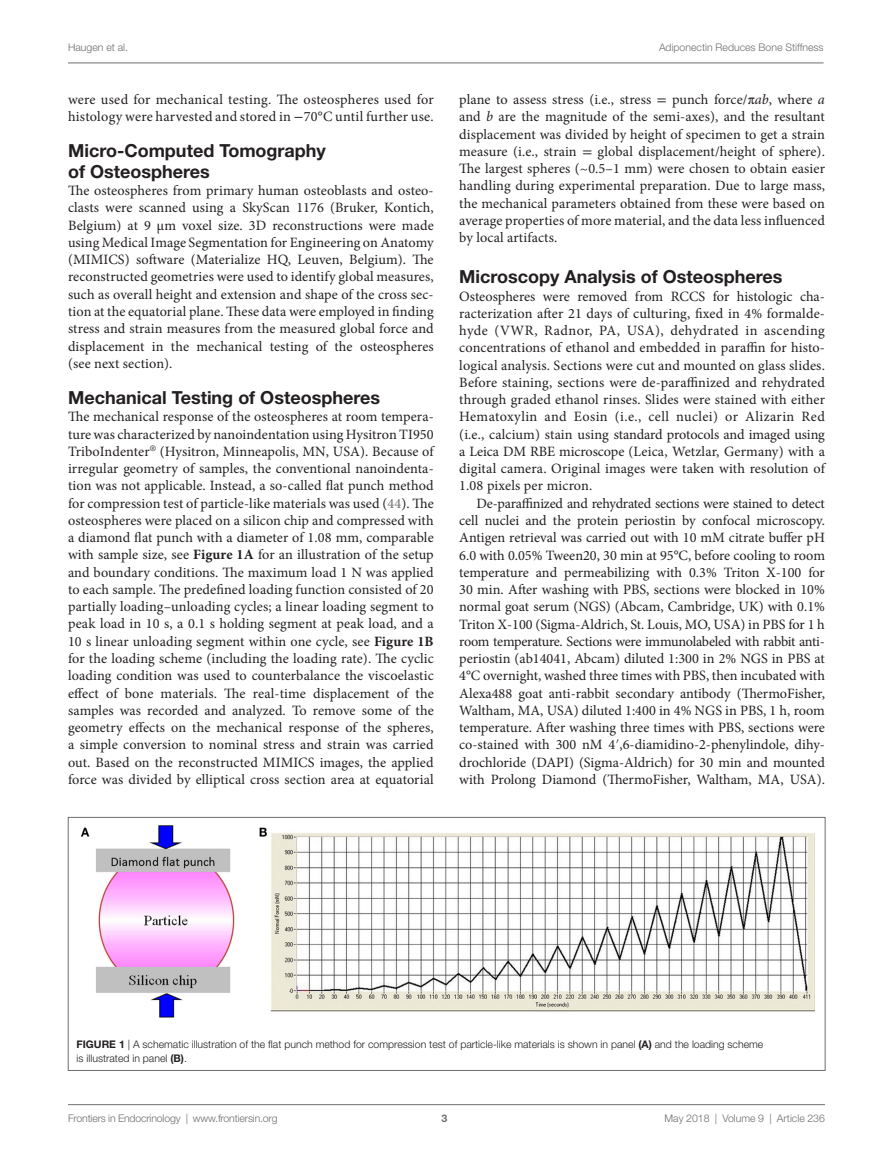
<style>
.page{position:relative;width:893px;height:1170px;background:#fff}
.page>*{position:absolute;margin:0;border:0;box-sizing:border-box;transform-origin:0 0}
.t1{font:700 18px/21px "Helvetica Neue LT Std";color:#231f20}
.t2{font:14.25px/17.2px "Minion Pro";letter-spacing:.005em;color:#231f20;text-align:justify}
.t3{font:300 10.5px/14.2px "Helvetica Neue LT Std";color:#231f20}
.t4{font:300 10.5px "Helvetica Neue LT Std";color:#6c6d70}
.t5{font:700 10.5px "Helvetica Neue LT Std";color:#6c6d70}
.s1{font-family:"STIX General"}
.s2{color:#6c6d70}
.s3{font-weight:700}
.s4{font-style:italic}
</style>
<div class="page">
<img style="left:80px;top:825px;width:734px;height:192px">
<div style="left:68px;top:817px;width:757px;height:253px;border:1px solid #6c6d70"></div>
<hr style="left:68px;top:1104px;width:757px;height:1px;background:#6c6d70">
<hr style="left:68px;top:63px;width:756px;height:1px;background:#6c6d70">
<p class="t4" style="left:68px;top:41px;width:62px">Haugen et al.</p>
<p class="t4" style="left:659px;top:41px;width:166px">Adiponectin Reduces Bone Stiffness</p>
<p class="t2" style="left:68px;top:90px;width:367px">were used for mechanical testing. The osteospheres used for histology were harvested and stored in <span class="s1">−</span>70°C until further use.</p>
<p class="t1" style="left:68px;top:139px;width:259px">Micro-Computed Tomography of Osteospheres</p>
<p class="t2" style="left:68px;top:182px;width:367px">The osteospheres from primary human osteoblasts and osteo&shy;clasts were scanned using a SkyScan 1176 (Bruker, Kontich, Belgium) at 9 µm voxel size. 3D reconstructions were made using Medical Image Segmentation for Engineering on Anatomy (MIMICS) software (Materialize HQ, Leuven, Belgium). The reconstructed geometries were used to identify global measures, such as overall height and extension and shape of the cross sec&shy;tion at the equatorial plane. These data were employed in finding stress and strain measures from the measured global force and displacement in the mechanical testing of the osteospheres (see next section).</p>
<p class="t1" style="left:68px;top:386px;width:313px">Mechanical Testing of Osteospheres</p>
<p class="t2" style="left:68px;top:408px;width:367px">The mechanical response of the osteospheres at room tempera&shy;ture was characterized by nanoindentation using Hysitron TI950<br>TriboIndenter<sup>®</sup> (Hysitron, Minneapolis, MN, USA). Because of irregular geometry of samples, the conventional nanoindenta&shy;tion was not applicable. Instead, a so-called flat punch method for compression test of particle-like materials was used (<span class="s2">44</span>). The osteospheres were placed on a silicon chip and compressed with a diamond flat punch with a diameter of 1.08 mm, comparable with sample size, see <span class="s3">Figure 1A</span> for an illustration of the setup and boundary conditions. The maximum load 1 N was applied to each sample. The predefined loading function consisted of 20 partially loading–unloading cycles; a linear loading segment to peak load in 10 s, a 0.1 s holding segment at peak load, and a 10 s linear unloading segment within one cycle, see <span class="s3">Figure 1B </span>for the loading scheme (including the loading rate). The cyclic loading condition was used to counterbalance the viscoelastic effect of bone materials. The real-time displacement of the samples was recorded and analyzed<span class="s4">.</span> To remove some of the geometry effects on the mechanical response of the spheres, a simple conversion to nominal stress and strain was carried out. Based on the reconstructed MIMICS images, the applied force was divided by elliptical cross section area at equatorial</p>
<p class="t2" style="left:459px;top:91px;width:367px">plane to assess stress (i.e., stress <span class="s1">=</span> punch force/<span class="s1">π</span><span class="s4">ab</span>, where <span class="s4">a </span>and <span class="s4">b</span> are the magnitude of the semi-axes), and the resultant displacement was divided by height of specimen to get a strain measure (i.e., strain <span class="s1">=</span> global displacement/height of sphere).<br>The largest spheres (~0.5–1 mm) were chosen to obtain easier handling during experimental preparation. Due to large mass, the mechanical parameters obtained from these were based on average properties of more material, and the data less influenced by local artifacts.</p>
<p class="t1" style="left:459px;top:266px;width:325px">Microscopy Analysis of Osteospheres</p>
<p class="t2" style="left:459px;top:287px;width:367px">Osteospheres were removed from RCCS for histologic cha&shy;racterization after 21 days of culturing, fixed in 4% formalde&shy;hyde (VWR, Radnor, PA, USA), dehydrated in ascending concentrations of ethanol and embedded in paraffin for histo&shy;logical analysis. Sections were cut and mounted on glass slides.<br>Before staining, sections were de-paraffinized and rehydrated through graded ethanol rinses. Slides were stained with either Hematoxylin and Eosin (i.e., cell nuclei) or Alizarin Red (i.e., calcium) stain using standard protocols and imaged using a Leica DM RBE microscope (Leica, Wetzlar, Germany) with a digital camera. Original images were taken with resolution of 1.08 pixels per micron.</p>
<p class="t2" style="left:459px;top:494px;width:367px;text-indent:17px">De-paraffinized and rehydrated sections were stained to detect cell nuclei and the protein periostin by confocal microscopy.<br>Antigen retrieval was carried out with 10 mM citrate buffer pH 6.0 with 0.05% Tween20, 30 min at 95°C, before cooling to room temperature and permeabilizing with 0.3% Triton X-100 for 30 min. After washing with PBS, sections were blocked in 10% normal goat serum (NGS) (Abcam, Cambridge, UK) with 0.1% Triton X-100 (Sigma-Aldrich, St. Louis, MO, USA) in PBS for 1 h room temperature. Sections were immunolabeled with rabbit anti&shy;periostin (ab14041, Abcam) diluted 1:300 in 2% NGS in PBS at 4°C overnight, washed three times with PBS, then incubated with Alexa488 goat anti-rabbit secondary antibody (ThermoFisher, Waltham, MA, USA) diluted 1:400 in 4% NGS in PBS, 1 h, room temperature. After washing three times with PBS, sections were co-stained with 300 nM 4<span class="s1">′</span>,6-diamidino-2-phenylindole, dihy&shy;drochloride (DAPI) (Sigma-Aldrich) for 30 min and mounted with Prolong Diamond (ThermoFisher, Waltham, MA, USA).</p>
<p class="t3" style="left:77px;top:1036px;width:688px"><span class="s3">Figure 1</span> | A schematic illustration of the flat punch method for compression test of particle-like materials is shown in panel <span class="s3">(A)</span> and the loading scheme is illustrated in panel <span class="s3">(B)</span>.</p>
<p class="t4" style="left:68px;top:1111px;width:211px">Frontiers in Endocrinology | www.frontiersin.org</p>
<p class="t4" style="left:664px;top:1111px;width:162px">May 2018 | Volume 9 | Article 236</p>
<p class="t5" style="left:441px;top:1111px;width:7px">3</p>
</div>
